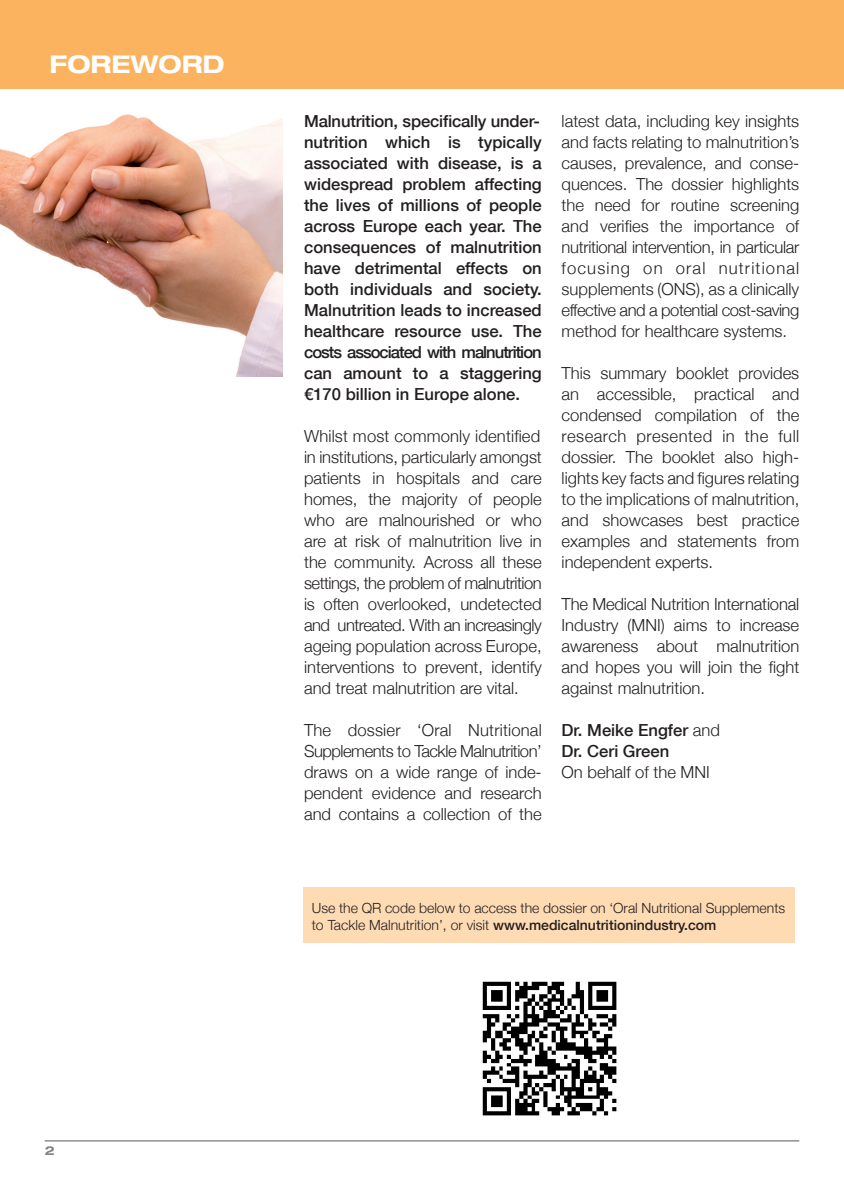
<style>
.page{position:relative;width:844px;height:1191px;background:#fff}
.page>*{position:absolute;margin:0;border:0;box-sizing:border-box;transform-origin:0 0}
.Level_1{font:700 expanded 24.5px "Helvetica Neue LT Std";color:#fff}
.t1{font:300 16.62px/21px "Helvetica Neue";color:#231f20;text-align:justify}
.t2{font:500 16.62px/21px "Helvetica Neue";color:#231f20;text-align:justify}
.t3{font:300 16.62px/21px "Helvetica Neue";letter-spacing:-.03em;color:#231f20}
.t4{font:300 14px/17.5px "Helvetica Neue";color:#231f20}
.t5{font:700 expanded 12.25px "Helvetica Neue LT Std";color:#808285}
.s1{font-weight:300}
.s2{font-weight:500}
</style>
<div class="page">
<img style="left:0;top:88px;width:283px;height:288px">
<hr style="left:45px;top:1140px;width:754px;height:1px;background:#57585a">
<div style="left:0;top:0;width:843px;height:88px;background:#fbb35f"></div>
<img style="left:482px;top:981px;width:135px;height:135px">
<div style="left:303px;top:887px;width:491px;height:56px;background:#fedbb3"></div>
<p class="Level_1" style="left:50px;top:49px;width:177px">FOREWORD</p>
<p class="t2" style="left:304px;top:110px;width:237px">Malnutrition, specifically under-</p>
<p class="t2" style="left:304px;top:131px;width:239px">nutrition which is typically associated with disease, is a widespread problem affecting the lives of millions of people across Europe each year. The consequences of malnutrition have detrimental effects on both individuals and society.<br>Malnutrition leads to increased healthcare resource use. The costs associated with malnutrition can amount to a staggering €170 billion in Europe alone.</p>
<p class="t1" style="left:304px;top:425px;width:238px">Whilst most commonly identified</p>
<p class="t1" style="left:304px;top:446px;width:239px">in institutions, particularly amongst patients in hospitals and care homes, the majority of people who are malnourished or who are at risk of malnutrition live in the community. Across all these settings, the problem of malnutrition is often overlooked, undetected and untreated. With an increasingly ageing population across Europe, interventions to prevent, identify and treat malnutrition are vital.</p>
<p class="t3" style="left:304px;top:719px;width:239px">The dossier ‘Oral Nutritional<br>Supplements to Tackle Malnutrition’</p>
<p class="t1" style="left:304px;top:761px;width:239px">draws on a wide range of inde&shy;pendent evidence and research and contains a collection of the</p>
<p class="t1" style="left:561px;top:110px;width:239px">latest data, including key insights and facts relating to malnutrition’s causes, prevalence, and conse&shy;quences. The dossier highlights the need for routine screening and verifies the importance of nutritional intervention, in particular focusing on oral nutritional supplements (ONS), as a clinically effective and a potential cost-saving method for healthcare systems.</p>
<p class="t1" style="left:561px;top:362px;width:239px">This summary booklet provides an accessible, practical and condensed compilation of the research presented in the full dossier. The booklet also high&shy;lights key facts and figures relating to the implications of malnutrition, and showcases best practice examples and statements from independent experts.</p>
<p class="t1" style="left:561px;top:593px;width:239px">The Medical Nutrition International Industry (MNI) aims to increase awareness about malnutrition and hopes you will join the fight against malnutrition.</p>
<p class="t2" style="left:561px;top:719px;width:160px">Dr. Meike Engfer <span class="s1">and</span></p>
<p class="t2" style="left:561px;top:740px;width:109px">Dr. Ceri Green</p>
<p class="t1" style="left:561px;top:761px;width:150px">On behalf of the MNI</p>
<p class="t4" style="left:312px;top:898px;width:475px">Use the QR code below to access the dossier on ‘Oral Nutritional Supplements to Tackle Malnutrition’, or visit <span class="s2">www.medicalnutritionindustry.com</span></p>
<p class="t5" style="left:45px;top:1142px;width:11px">2</p>
</div>
